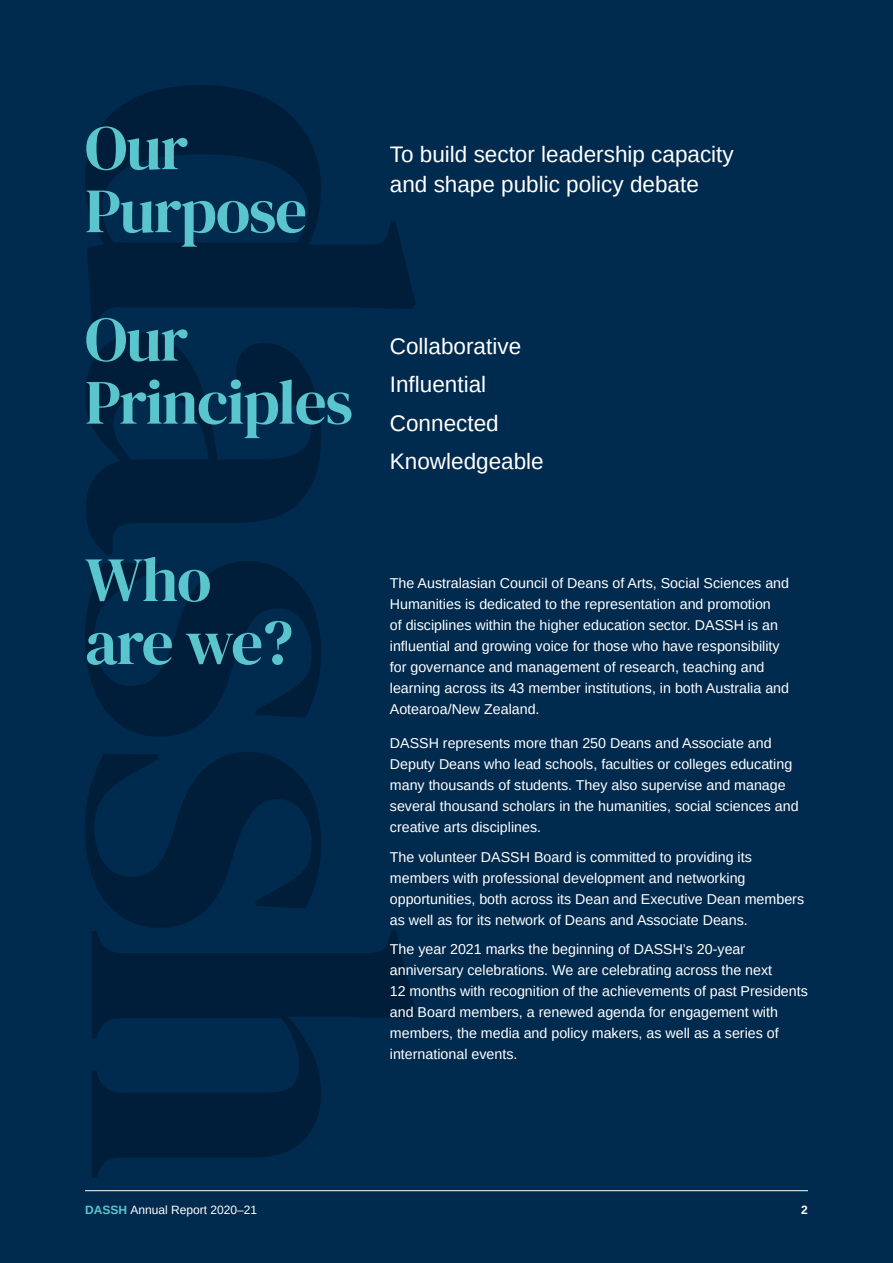
<style>
.page{position:relative;width:893px;height:1263px;background:#002a4e}
.page>*{position:absolute;margin:0;border:0;box-sizing:border-box;transform-origin:0 0}
.t1{font:63px/63px "DM Serif Display";letter-spacing:-.02em;color:#5ac5cc}
.t2{font:22.5px/38.5px "Arimo";color:#fff}
.t3{font:14.25px/21px "Arimo";color:#fff}
.t4{font:12px "Arimo";color:#fff}
.t5{font:700 12px "Arimo";color:#fff}
.s1{font-weight:700;color:#5ac5cc}
</style>
<div class="page">
<hr style="left:85px;top:1190px;width:723px;height:1px;background:#fff">
<svg style="left:85px;top:85px;width:331px;height:241px"></svg>
<svg style="left:85px;top:332px;width:236px;height:224px;fill:#002341"></svg>
<svg style="left:85px;top:561px;width:236px;height:176px"></svg>
<svg style="left:85px;top:752px;width:236px;height:176px"></svg>
<svg style="left:92px;top:931px;width:324px;height:247px"></svg>
<h1 class="t1" style="left:85px;top:122px;width:224px">Our<br>Purpose</h1>
<h1 class="t1" style="left:85px;top:314px;width:269px">Our<br>Principles</h1>
<h1 class="t1" style="left:85px;top:554px;width:210px">Who are we?</h1>
<h2 class="t2" style="left:390px;top:141px;width:345px;line-height:30px">To build sector leadership capacity and shape public policy debate</h2>
<h2 class="t2" style="left:390px;top:329px;width:155px">Collaborative<br>Influential<br>Connected<br>Knowledgeable</h2>
<p class="t3" style="left:390px;top:574px;width:401px">The Australasian Council of Deans of Arts, Social Sciences and Humanities is dedicated to the representation and promotion<br>of disciplines within the higher education sector. DASSH is an influential and growing voice for those who have responsibility for governance and management of research, teaching and learning across its 43 member institutions, in both Australia and Aotearoa/New Zealand.</p>
<p class="t3" style="left:390px;top:734px;width:410px">DASSH represents more than 250 Deans and Associate and Deputy Deans who lead schools, faculties or colleges educating many thousands of students. They also supervise and manage several thousand scholars in the humanities, social sciences and creative arts disciplines.</p>
<p class="t3" style="left:390px;top:847px;width:416px">The volunteer DASSH Board is committed to providing its members with professional development and networking opportunities, both across its Dean and Executive Dean members as well as for its network of Deans and Associate Deans.</p>
<p class="t3" style="left:390px;top:940px;width:419px">The year 2021 marks the beginning of DASSH’s 20-year anniversary celebrations. We are celebrating across the next<br>12 months with recognition of the achievements of past Presidents and Board members, a renewed agenda for engagement with members, the media and policy makers, as well as a series of international events.</p>
<p class="t4" style="left:85px;top:1205px;width:174px"><span class="s1">DASSH</span> Annual Report 2020–21</p>
<p class="t5" style="left:801px;top:1205px;width:8px">2</p>
</div>
